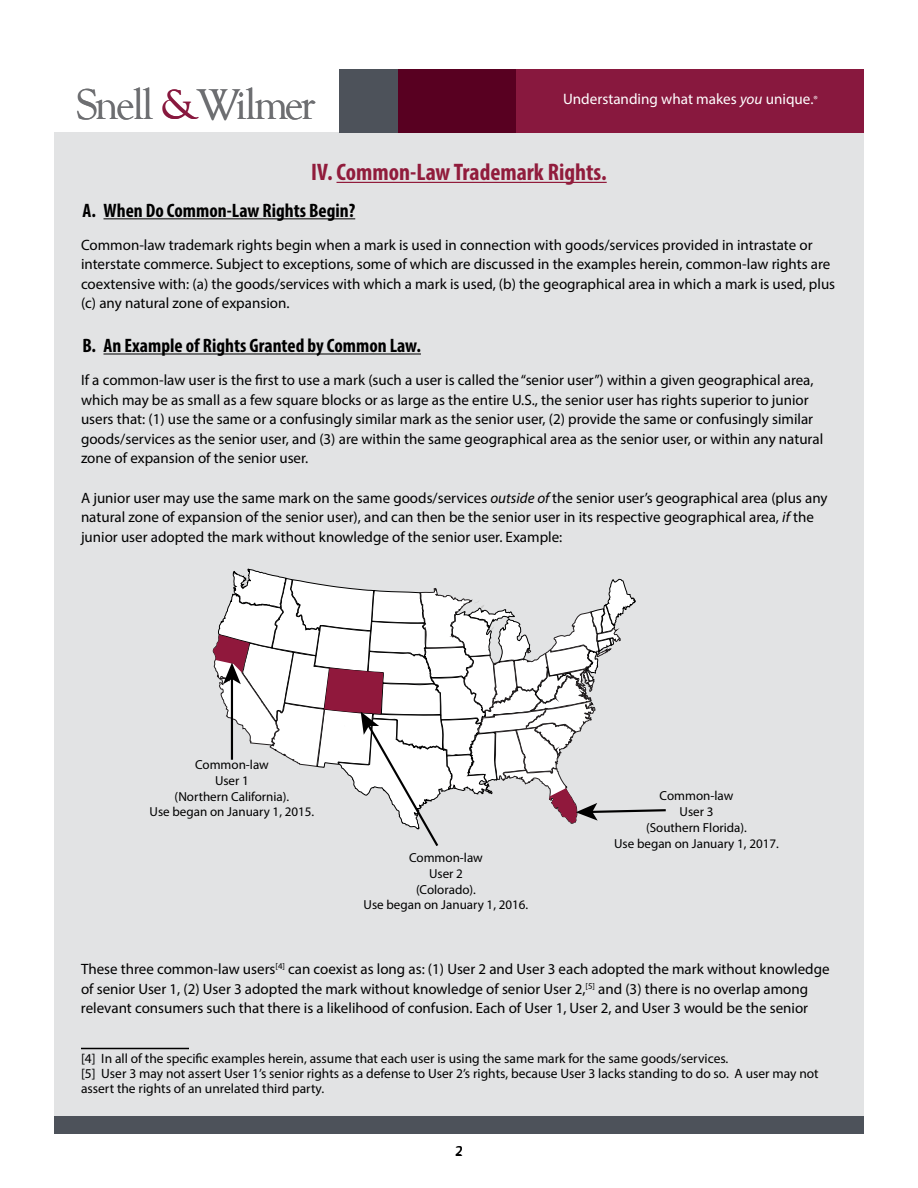
<style>
.page{position:relative;width:918px;height:1188px;background:#fff}
.page>*{position:absolute;margin:0;border:0;box-sizing:border-box;transform-origin:0 0}
.t1{font:44.1px "Goudy Old Style T";letter-spacing:-.06em;color:#6d6e71}
.t2{font:700 condensed 30px "Myriad Pro";letter-spacing:.01em;color:#911c3c}
.t3{font:700 condensed 24px "Myriad Pro";color:#911c3c}
.t4{font:700 condensed 19.5px "Myriad Pro";color:#000}
.t5{font:15.15px "Myriad Pro";color:#fff}
.t6{font:15px/19.5px "Myriad Pro";color:#000}
.t7{font:13.5px/15px "Myriad Pro";color:#000}
.t8{font:13.05px/15.8px "Myriad Pro";color:#000;text-align:center}
.s1{color:#88183e}
.s2{font-style:italic}
.s3{font-size:10.5px}
.s4{font-style:italic;font-size:13.5px}
</style>
<div class="page">
<div style="left:54px;top:133px;width:810px;height:1001px;background:#e2e3e4"></div>
<div style="left:54px;top:1117px;width:810px;height:17px;background:#4d525a"></div>
<div style="left:340px;top:69px;width:524px;height:64px;background:#88183e"></div>
<div style="left:397px;top:69px;width:119px;height:64px;background:#580021"></div>
<div style="left:339px;top:69px;width:58px;height:64px;background:#4d525a"></div>
<hr style="left:337px;top:182px;width:270px;height:1px;background:#911c3c">
<hr style="left:104px;top:218px;width:251px;height:1px;background:#000">
<hr style="left:104px;top:354px;width:317px;height:1px;background:#000">
<svg style="left:213px;top:569px;width:453px;height:277px"></svg>
<hr style="left:81px;top:1048px;width:108px;height:1px;background:#000">
<h1 class="t1" style="left:76px;top:81px;width:241px">Snell <span class="s1">&amp;</span>Wilmer</h1>
<p class="t5" style="left:563px;top:90px;width:256px">Understanding what makes <span class="s2">you</span> unique.<span class="s3">®</span></p>
<h3 class="t3" style="left:311px;top:157px;width:297px">IV. Common-Law Trademark Rights.</h3>
<h3 class="t4" style="left:82px;top:198px;width:274px">A. When Do Common-Law Rights Begin?</h3>
<p class="t6" style="left:81px;top:235px;width:756px">Common-law trademark rights begin when a mark is used in connection with goods/services provided in intrastate or interstate commerce. Subject to exceptions, some of which are discussed in the examples herein, common-law rights are coextensive with: (a) the goods/services with which a mark is used, (b) the geographical area in which a mark is used, plus (c) any natural zone of expansion.</p>
<h3 class="t4" style="left:82px;top:333px;width:340px">B. An Example of Rights Granted by Common Law.</h3>
<p class="t6" style="left:81px;top:370px;width:744px">If a common-law user is the first to use a mark (such a user is called the “senior user”) within a given geographical area, which may be as small as a few square blocks or as large as the entire U.S., the senior user has rights superior to junior users that: (1) use the same or a confusingly similar mark as the senior user, (2) provide the same or confusingly similar goods/services as the senior user, and (3) are within the same geographical area as the senior user, or within any natural zone of expansion of the senior user.</p>
<p class="t6" style="left:81px;top:488px;width:748px">A junior user may use the same mark on the same goods/services <span class="s2">outside of</span> the senior user’s geographical area (plus any natural zone of expansion of the senior user), and can then be the senior user in its respective geographical area, <span class="s2">if</span> the junior user adopted the mark without knowledge of the senior user. Example:</p>
<h2 class="t2" style="left:435px;top:160px;width:50px">Title</h2>
<p class="t8" style="left:150px;top:757px;width:166px">Common-law<br>User 1<br>(Northern California).<br>Use began on January 1, 2015.</p>
<p class="t8" style="left:364px;top:850px;width:166px">Common-law<br>User 2<br>(Colorado).<br>Use began on January 1, 2016.</p>
<p class="t8" style="left:614px;top:788px;width:166px">Common-law<br>User 3<br>(Southern Florida).<br>Use began on January 1, 2017.</p>
<p class="t6" style="left:81px;top:959px;width:750px">These three common-law users<sup>[4]</sup> can coexist as long as: (1) User 2 and User 3 each adopted the mark without knowledge of senior User 1, (2) User 3 adopted the mark without knowledge of senior User 2,<sup>[5]</sup> and (3) there is no overlap among relevant consumers such that there is a likelihood of confusion. Each of User 1, User 2, and User 3 would be the senior</p>
<p class="t7" style="left:81px;top:1051px;width:739px">[4] In all of the specific examples herein, assume that each user is using the same mark for the same goods/services.<br>[5] User 3 may not assert User 1’s senior rights as a defense to User 2’s rights, because User 3 lacks standing to do so. A user may not assert the rights of an unrelated third party.</p>
<p class="t6" style="left:455px;top:1141px;width:9px">2<span class="s4">2</span></p>
</div>
